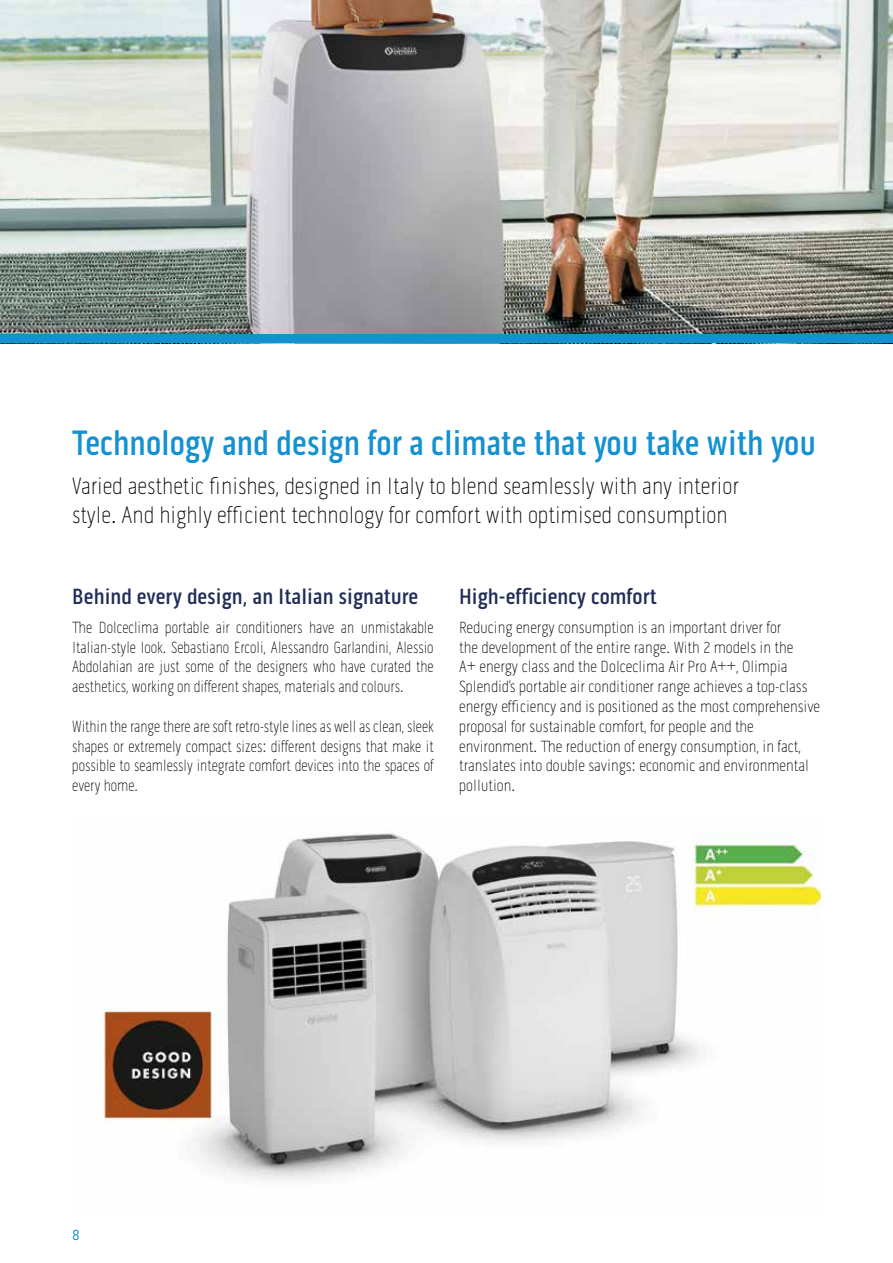
<style>
.page{position:relative;width:893px;height:1263px;background:#fff}
.page>*{position:absolute;margin:0;border:0;box-sizing:border-box;transform-origin:0 0}
.t1{font:500 36px "Pill Gothic 300 mg";color:#1391d1;scale:.94 1}
.t2{font:100 24px/28.8px "Pill Gothic 300 mg";color:#000}
.t3{font:500 22.5px "Pill Gothic 300 mg";color:#212d57}
.t4{font:100 16.5px/19.8px "Pill Gothic 300 mg";color:#000;text-align:justify;scale:.9 1}
.t5{font:100 16.5px/19.8px "Pill Gothic 300 mg";color:#000}
.t6{font:15px "Pill Gothic 300 mg";color:#1391d1}
</style>
<div class="page">
<img style="left:0;top:0;width:893px;height:335px">
<div style="left:0;top:335px;width:893px;height:8px;background:#1391d1"></div>
<img style="left:104px;top:833px;width:717px;height:347px">
<h1 class="t1" style="left:72px;top:421px;width:793px">Technology and design for a climate that you take with you</h1>
<h2 class="t2" style="left:72px;top:471px;width:668px">Varied aesthetic finishes, designed in Italy to blend seamlessly with any interior style. And highly efficient technology for comfort with optimised consumption</h2>
<h3 class="t3" style="left:72px;top:583px;width:348px">Behind every design, an Italian signature</h3>
<p class="t4" style="left:72px;top:617px;width:403px">The Dolceclima portable air conditioners have an unmistakable Italian-style look. Sebastiano Ercoli, Alessandro Garlandini, Alessio Abdolahian are just some of the designers who have curated the aesthetics, working on different shapes, materials and colours.</p>
<p class="t4" style="left:72px;top:716px;width:403px">Within the range there are soft retro-style lines as well as clean, sleek shapes or extremely compact sizes: different designs that make it possible to seamlessly integrate comfort devices into the spaces of every home.</p>
<h3 class="t3" style="left:459px;top:583px;width:199px">High-efficiency comfort</h3>
<p class="t5" style="left:459px;top:617px;width:362px">Reducing energy consumption is an important driver for<br>the development of the entire range. With 2 models in the<br>A+ energy class and the Dolceclima Air Pro A++, Olimpia Splendid’s portable air conditioner range achieves a top-class energy efficiency and is positioned as the most comprehensive proposal for sustainable comfort, for people and the environment. The reduction of energy consumption, in fact, translates into double savings: economic and environmental pollution.</p>
<p class="t6" style="left:72px;top:1226px;width:9px">8</p>
</div>
